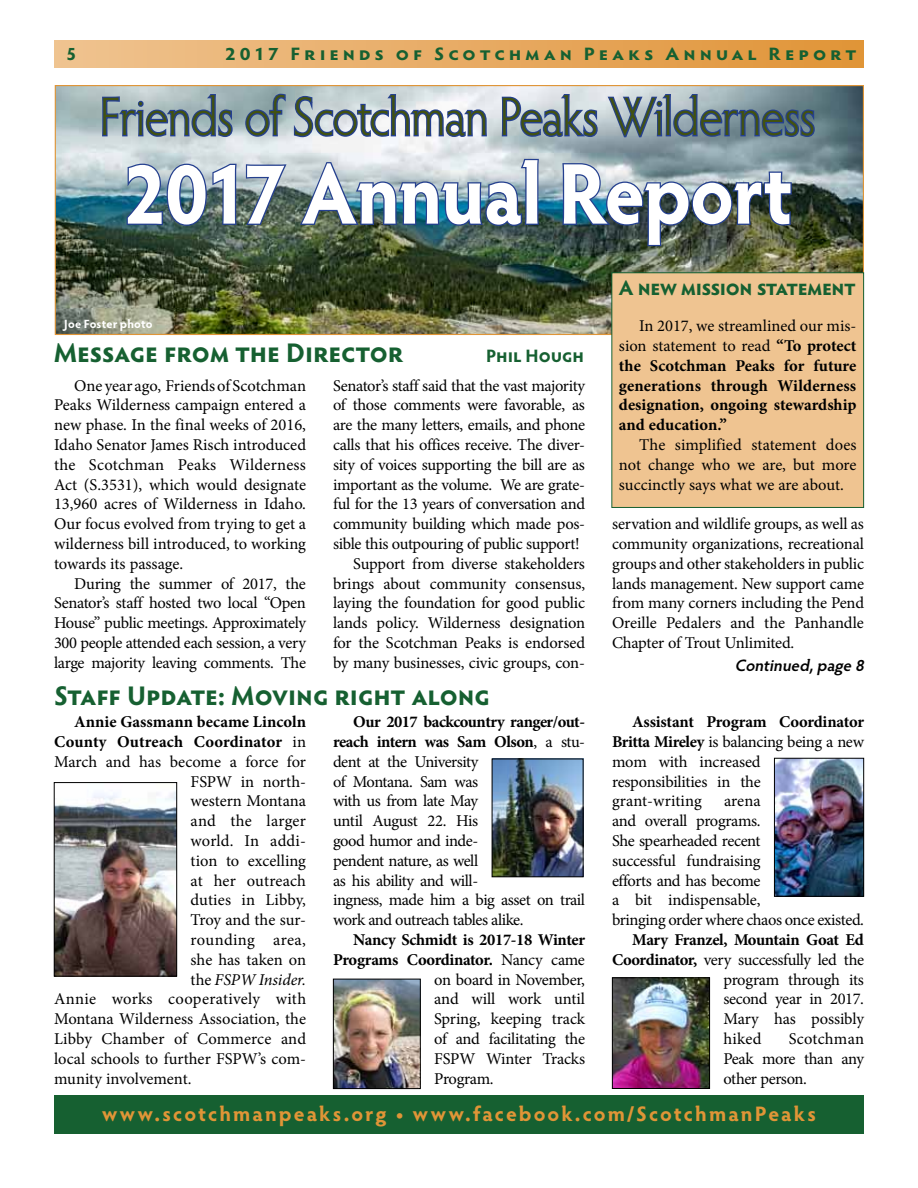
<style>
.page{position:relative;width:918px;height:1188px;background:#fff}
.page>*{position:absolute;margin:0;border:0;box-sizing:border-box;transform-origin:0 0}
.t1{font:700 86.55px "Hypatia Sans Pro";letter-spacing:-.015em;color:#fff;scale:.9 1}
.t2{font:300 54.3px "Hypatia Sans Pro";letter-spacing:-.015em;color:#425211;scale:.9 1}
.t3{font:700 27px "Hypatia Sans Pro";letter-spacing:.055em;color:#166031}
.t4{font:700 27px "Hypatia Sans Pro";letter-spacing:.075em;color:#166031}
.t5{font:700 21px "Hypatia Sans Pro";letter-spacing:.1em;color:#e09537}
.t6{font:700 21px "Hypatia Sans Pro";color:#166031}
.t7{font:700 18px "Hypatia Sans Pro";letter-spacing:.205em;color:#166031;scale:1.1 1}
.t8{font:700 18px "Hypatia Sans Pro";letter-spacing:.205em;color:#166031}
.t9{font:16.5px/19.8px "Minion Pro";letter-spacing:-.015em;color:#000;text-align:justify}
.t10{font:700 16.5px/19.8px "Minion Pro";letter-spacing:-.005em;color:#000;text-align:justify}
.t11{font:16.5px/19.8px "Minion Pro";letter-spacing:-.035em;color:#000}
.t12{font:16.5px "Minion Pro";letter-spacing:.005em;color:#000}
.t13{font:16.5px "Minion Pro";letter-spacing:.01em;color:#000}
.t14{font:16.5px "Minion Pro";letter-spacing:.02em;color:#000}
.t15{font:700 16.5px "Minion Pro";letter-spacing:-.025em;color:#000}
.t16{font:16.5px "Minion Pro";letter-spacing:.015em;color:#000}
.t17{font:italic 16.5px "Minion Pro";letter-spacing:-.005em;color:#000}
.t18{font:italic 600 16.5px "Hypatia Sans Pro";color:#000}
.t19{font:700 12px "Hypatia Sans Pro";letter-spacing:.015em;color:#fff}
.s1{font-weight:400}
.s2{font-style:normal}
.s3{font-weight:700}
</style>
<div class="page">
<div style="left:54px;top:41px;width:810px;height:27px;background:linear-gradient(to right,#efc391,#e09438)"></div>
<div style="left:54px;top:1096px;width:810px;height:38px;background:#166031"></div>
<img style="left:57px;top:87px;width:805px;height:246px">
<svg style="left:101px;top:93px;width:133px;height:46px;background:#8397b2"></svg>
<svg style="left:244px;top:92px;width:43px;height:46px;background:#7a91ab"></svg>
<svg style="left:293px;top:93px;width:195px;height:45px"></svg>
<svg style="left:500px;top:93px;width:99px;height:45px;background:#8f9fbe"></svg>
<svg style="left:606px;top:93px;width:210px;height:46px;background:#6e84a2"></svg>
<img style="left:125px;top:162px;width:113px;height:65px">
<svg style="left:244px;top:163px;width:45px;height:63px;background:#70828a"></svg>
<img style="left:298px;top:158px;width:242px;height:69px">
<img style="left:561px;top:162px;width:232px;height:85px">
<img style="left:776px;top:760px;width:86px;height:135px">
<div style="left:774px;top:758px;width:90px;height:139px;border:1px solid #000"></div>
<div style="left:612px;top:273px;width:252px;height:234px;background:#efc491"></div>
<div style="left:611px;top:272px;width:253px;height:236px;border:1px solid #166031"></div>
<img style="left:494px;top:761px;width:88px;height:114px">
<div style="left:492px;top:759px;width:92px;height:118px;border:1px solid #000"></div>
<img style="left:56px;top:791px;width:119px;height:184px">
<div style="left:54px;top:782px;width:123px;height:195px;border:1px solid #000"></div>
<img style="left:335px;top:981px;width:84px;height:106px">
<div style="left:333px;top:979px;width:88px;height:110px;border:1px solid #000"></div>
<img style="left:614px;top:979px;width:94px;height:108px">
<div style="left:612px;top:977px;width:98px;height:112px;border:1px solid #000"></div>
<p class="t8" style="left:67px;top:41px;width:11px">5</p>
<p class="t7" style="left:225px;top:41px;width:576px">2017 Friends of Scotchman Peaks Annual Report</p>
<h2 class="t2" style="left:100px;top:81px;width:797px">Friends of Scotchman Peaks Wilderness</h2>
<h1 class="t1" style="left:123px;top:132px;width:746px">2017 Annual Report</h1>
<p class="t19" style="left:64px;top:315px;width:90px">Joe Foster photo</p>
<h3 class="t4" style="left:54px;top:333px;width:346px">Message from the Director</h3>
<p class="t8" style="left:486px;top:343px;width:100px">Phil Hough</p>
<p class="t9" style="left:54px;top:376px;width:254px;text-indent:20px">One year ago, Friends of Scotchman Peaks Wilderness campaign entered a new phase. In the final weeks of 2016, Idaho Senator James Risch introduced the Scotchman Peaks Wilderness Act (S.3531), which would designate 13,960 acres of Wilderness in Idaho.<br>Our focus evolved from trying to get a wilderness bill introduced, to working towards its passage.</p>
<p class="t9" style="left:54px;top:574px;width:254px;text-indent:20px">During the summer of 2017, the Senator’s staff hosted two local “Open House” public meetings. Approximately 300 people attended each session, a very large majority leaving comments. The</p>
<p class="t9" style="left:333px;top:376px;width:254px">Senator’s staff said that the vast majority</p>
<p class="t9" style="left:333px;top:395px;width:253px">of those comments were favorable, as</p>
<p class="t9" style="left:333px;top:415px;width:254px">are the many letters, emails, and phone</p>
<p class="t9" style="left:333px;top:435px;width:254px">calls that his offices receive. The diver-</p>
<p class="t9" style="left:333px;top:455px;width:253px">sity of voices supporting the bill are as</p>
<p class="t9" style="left:333px;top:475px;width:254px">important as the volume. We are grate-</p>
<p class="t9" style="left:333px;top:494px;width:254px">ful for the 13 years of conversation and</p>
<p class="t9" style="left:333px;top:514px;width:254px">community building which made pos-</p>
<p class="t9" style="left:333px;top:534px;width:248px">sible this outpouring of public support!</p>
<p class="t9" style="left:353px;top:554px;width:233px">Support from diverse stakeholders</p>
<p class="t9" style="left:333px;top:574px;width:254px">brings about community consensus,</p>
<p class="t9" style="left:333px;top:593px;width:253px">laying the foundation for good public</p>
<p class="t9" style="left:333px;top:613px;width:254px">lands policy. Wilderness designation</p>
<p class="t9" style="left:333px;top:633px;width:254px">for the Scotchman Peaks is endorsed</p>
<p class="t9" style="left:333px;top:653px;width:254px">by many businesses, civic groups, con-</p>
<h3 class="t3" style="left:54px;top:676px;width:437px">Staff Update: Moving right along</h3>
<p class="t10" style="left:74px;top:712px;width:233px">Annie Gassmann became Lincoln</p>
<p class="t10" style="left:54px;top:732px;width:254px">County Outreach Coordinator <span class="s1">in</span></p>
<p class="t9" style="left:54px;top:752px;width:253px">March and has become a force for</p>
<p class="t9" style="left:191px;top:772px;width:117px">FSPW in north-</p>
<p class="t9" style="left:191px;top:791px;width:117px">western Montana</p>
<p class="t16" style="left:191px;top:810px;width:117px">and the larger</p>
<p class="t13" style="left:191px;top:830px;width:117px">world. In addi-</p>
<p class="t9" style="left:191px;top:851px;width:117px">tion to excelling</p>
<p class="t12" style="left:191px;top:869px;width:117px">at her outreach</p>
<p class="t13" style="left:191px;top:889px;width:117px">duties in Libby,</p>
<p class="t9" style="left:191px;top:910px;width:117px">Troy and the sur-</p>
<p class="t16" style="left:191px;top:929px;width:117px">rounding area,</p>
<p class="t9" style="left:191px;top:950px;width:117px">she has taken on</p>
<p class="t17" style="left:191px;top:968px;width:117px"><span class="s2">the</span> FSPW Insider.</p>
<p class="t14" style="left:54px;top:988px;width:254px">Annie works cooperatively with</p>
<p class="t9" style="left:54px;top:1009px;width:253px">Montana Wilderness Association, the</p>
<p class="t12" style="left:54px;top:1028px;width:254px">Libby Chamber of Commerce and</p>
<p class="t9" style="left:54px;top:1049px;width:253px">local schools to further FSPW’s com-</p>
<p class="t9" style="left:54px;top:1069px;width:139px">munity involvement.</p>
<p class="t11" style="left:333px;top:712px;width:254px;text-indent:20px"><span class="s3">Our 2017 backcountry ranger/out&shy;reach intern was Sam Olson</span>, a stu&shy;dent at the University<br>of Montana. Sam was<br>with us from late May<br>until August 22. His<br>good humor and inde-<br>pendent nature, as well<br>as his ability and will-<br>ingness, made him a big asset on trail work and outreach tables alike.</p>
<p class="t10" style="left:353px;top:930px;width:233px">Nancy Schmidt is 2017-18 Winter</p>
<p class="t10" style="left:333px;top:949px;width:253px">Programs Coordinator. <span class="s1">Nancy came</span></p>
<p class="t9" style="left:434px;top:970px;width:152px">on board in November,</p>
<p class="t9" style="left:434px;top:989px;width:152px">and will work until</p>
<p class="t9" style="left:434px;top:1009px;width:152px">Spring, keeping track</p>
<p class="t9" style="left:434px;top:1029px;width:152px">of and facilitating the</p>
<p class="t9" style="left:434px;top:1049px;width:152px">FSPW Winter Tracks</p>
<p class="t9" style="left:434px;top:1069px;width:61px">Program.</p>
<p class="t6" style="left:619px;top:273px;width:238px">A new mission statement</p>
<p class="t10" style="left:619px;top:316px;width:239px;text-indent:20px"><span class="s1">In 2017, we streamlined our mis&shy;sion statement to read</span> “To protect the Scotchman Peaks for future generations through Wilderness designation, ongoing stewardship and education.”</p>
<p class="t9" style="left:619px;top:435px;width:239px;text-indent:20px">The simplified statement does not change who we are, but more succinctly says what we are about.</p>
<p class="t9" style="left:612px;top:514px;width:254px">servation and wildlife groups, as well as community organizations, recreational groups and other stakeholders in public lands management. New support came from many corners including the Pend Oreille Pedalers and the Panhandle Chapter of Trout Unlimited.</p>
<p class="t18" style="left:735px;top:653px;width:134px">Continued,page 8</p>
<p class="t9" style="left:612px;top:712px;width:253px;text-align:left;text-indent:20px"><span class="s3">Assistant Program Coordinator<br>Britta Mireley</span> is balancing being a new mom with increased<br>responsibilities in the<br>grant-writing</p>
<p class="t9" style="left:612px;top:791px;width:253px;text-align:left;text-indent:112px">arena<br>and overall programs.<br>She spearheaded recent<br>successful fundraising<br>efforts and has become<br>a bit indispensable,<br>bringing order where chaos once existed.</p>
<p class="t15" style="left:632px;top:928px;width:233px">Mary Franzel, Mountain Goat Ed</p>
<p class="t9" style="left:612px;top:950px;width:253px"><span class="s3">Coordinator,</span> very successfully led the</p>
<p class="t9" style="left:723px;top:970px;width:142px">program through its</p>
<p class="t9" style="left:723px;top:989px;width:142px">second year in 2017.</p>
<p class="t9" style="left:723px;top:1009px;width:142px">Mary has possibly</p>
<p class="t9" style="left:723px;top:1029px;width:40px">hiked</p>
<p class="t9" style="left:723px;top:1029px;width:142px;text-indent:65px">Scotchman Peak more than any other person.</p>
<p class="t5" style="left:102px;top:1099px;width:715px">www.scotchmanpeaks.org • www.facebook.com/ScotchmanPeaks</p>
</div>
